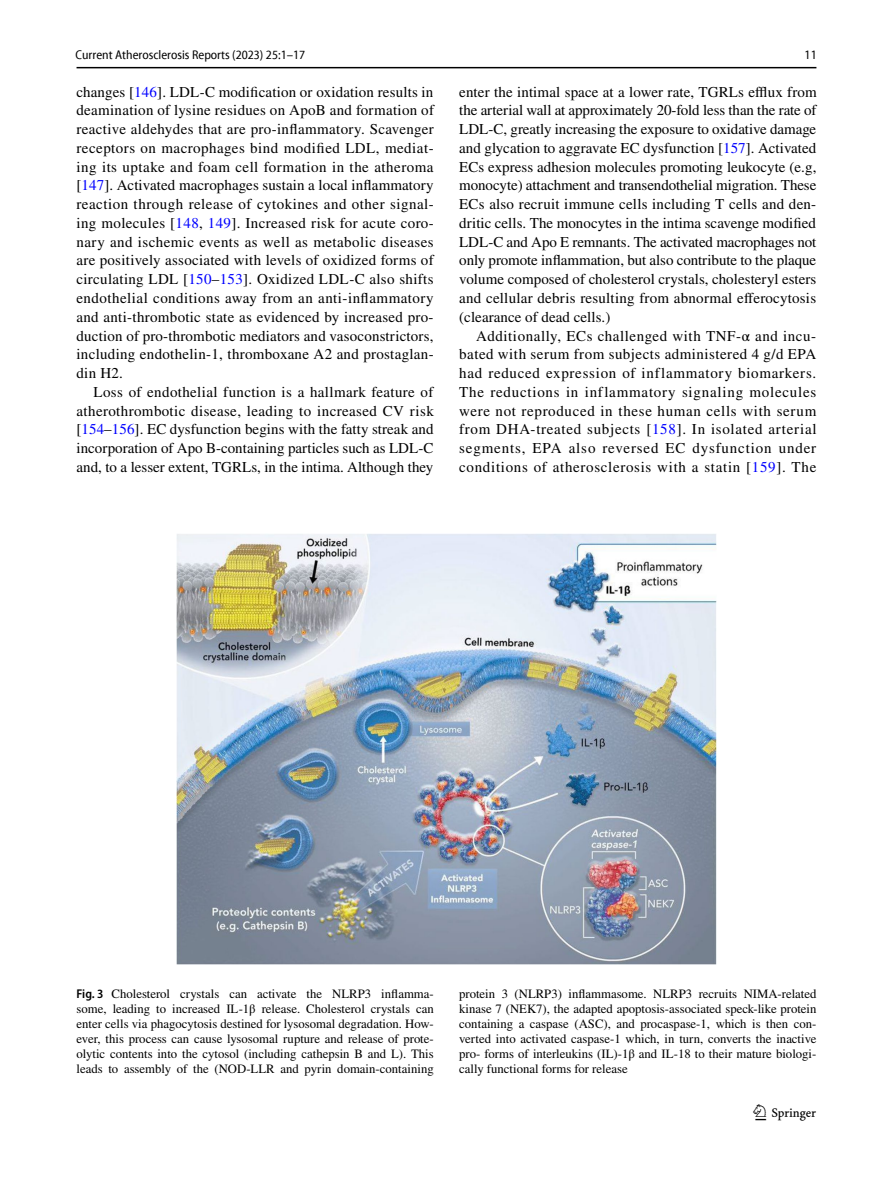
<style>
.page{position:relative;width:893px;height:1187px;background:#fff}
.page>*{position:absolute;margin:0;border:0;box-sizing:border-box;transform-origin:0 0}
.t1{font:22.5px "Springnew Regular 3";color:#000}
.t2{font:15px/18.8px "STIX";letter-spacing:.015em;color:#000;text-align:justify}
.t3{font:12.75px/15px "STIX";color:#000;text-align:justify}
.t4{font:semi-condensed 12.75px "Myriad Pro Unic";color:#000}
.s1{color:#00f}
.s2{font-family:"Myriad Pro";font-weight:600;font-stretch:semi-condensed}
</style>
<div class="page">
<hr style="left:77px;top:67px;width:739px;height:1px;background:#000">
<img style="left:176px;top:534px;width:540px;height:430px">
<p class="t4" style="left:76px;top:50px;width:231px">Current Atherosclerosis Reports (2023) 25:1–17</p>
<p class="t4" style="left:805px;top:50px;width:14px">11</p>
<p class="t2" style="left:77px;top:83px;width:359px">changes [<span class="s1">146</span>]. LDL-C modification or oxidation results in deamination of lysine residues on ApoB and formation of reactive aldehydes that are pro-inflammatory. Scavenger receptors on macrophages bind modified LDL, mediat&shy;ing its uptake and foam cell formation in the atheroma [<span class="s1">147</span>]. Activated macrophages sustain a local inflammatory reaction through release of cytokines and other signal&shy;ing molecules [<span class="s1">148</span>, <span class="s1">149</span>]. Increased risk for acute coro&shy;nary and ischemic events as well as metabolic diseases are positively associated with levels of oxidized forms of circulating LDL [<span class="s1">150</span>–<span class="s1">153</span>]. Oxidized LDL-C also shifts endothelial conditions away from an anti-inflammatory and anti-thrombotic state as evidenced by increased pro&shy;duction of pro-thrombotic mediators and vasoconstrictors, including endothelin-1, thromboxane A2 and prostaglan&shy;din H2.</p>
<p class="t2" style="left:77px;top:383px;width:359px;text-indent:17px">Loss of endothelial function is a hallmark feature of atherothrombotic disease, leading to increased CV risk [<span class="s1">154</span>–<span class="s1">156</span>]. EC dysfunction begins with the fatty streak and incorporation of Apo B-containing particles such as LDL-C and, to a lesser extent, TGRLs, in the intima. Although they</p>
<p class="t2" style="left:459px;top:83px;width:359px">enter the intimal space at a lower rate, TGRLs efflux from the arterial wall at approximately 20-fold less than the rate of LDL-C, greatly increasing the exposure to oxidative damage and glycation to aggravate EC dysfunction [<span class="s1">157</span>]. Activated ECs express adhesion molecules promoting leukocyte (e.g, monocyte) attachment and transendothelial migration. These ECs also recruit immune cells including T cells and den&shy;dritic cells. The monocytes in the intima scavenge modified LDL-C and Apo E remnants. The activated macrophages not only promote inflammation, but also contribute to the plaque volume composed of cholesterol crystals, cholesteryl esters and cellular debris resulting from abnormal efferocytosis (clearance of dead cells.)</p>
<p class="t2" style="left:459px;top:327px;width:359px;text-indent:17px">Additionally, ECs challenged with TNF-α and incu&shy;bated with serum from subjects administered 4 g/d EPA had reduced expression of inflammatory biomarkers.<br>The reductions in inflammatory signaling molecules were not reproduced in these human cells with serum from DHA-treated subjects [<span class="s1">158</span>]. In isolated arterial segments, EPA also reversed EC dysfunction under conditions of atherosclerosis with a statin [<span class="s1">159</span>]. The</p>
<p class="t3" style="left:77px;top:986px;width:359px"><span class="s2">Fig. 3</span> Cholesterol crystals can activate the NLRP3 inflamma&shy;some, leading to increased IL-1β release. Cholesterol crystals can enter cells via phagocytosis destined for lysosomal degradation. How&shy;ever, this process can cause lysosomal rupture and release of prote&shy;olytic contents into the cytosol (including cathepsin B and L). This leads to assembly of the (NOD-LLR and pyrin domain-containing</p>
<p class="t3" style="left:459px;top:986px;width:359px">protein 3 (NLRP3) inflammasome. NLRP3 recruits NIMA-related kinase 7 (NEK7), the adapted apoptosis-associated speck-like protein containing a caspase (ASC), and procaspase-1, which is then con&shy;verted into activated caspase-1 which, in turn, converts the inactive pro- forms of interleukins (IL)-1β and IL-18 to their mature biologi&shy;cally functional forms for release</p>
<h1 class="t1" style="left:755px;top:1104px;width:62px">1 3</h1>
</div>
